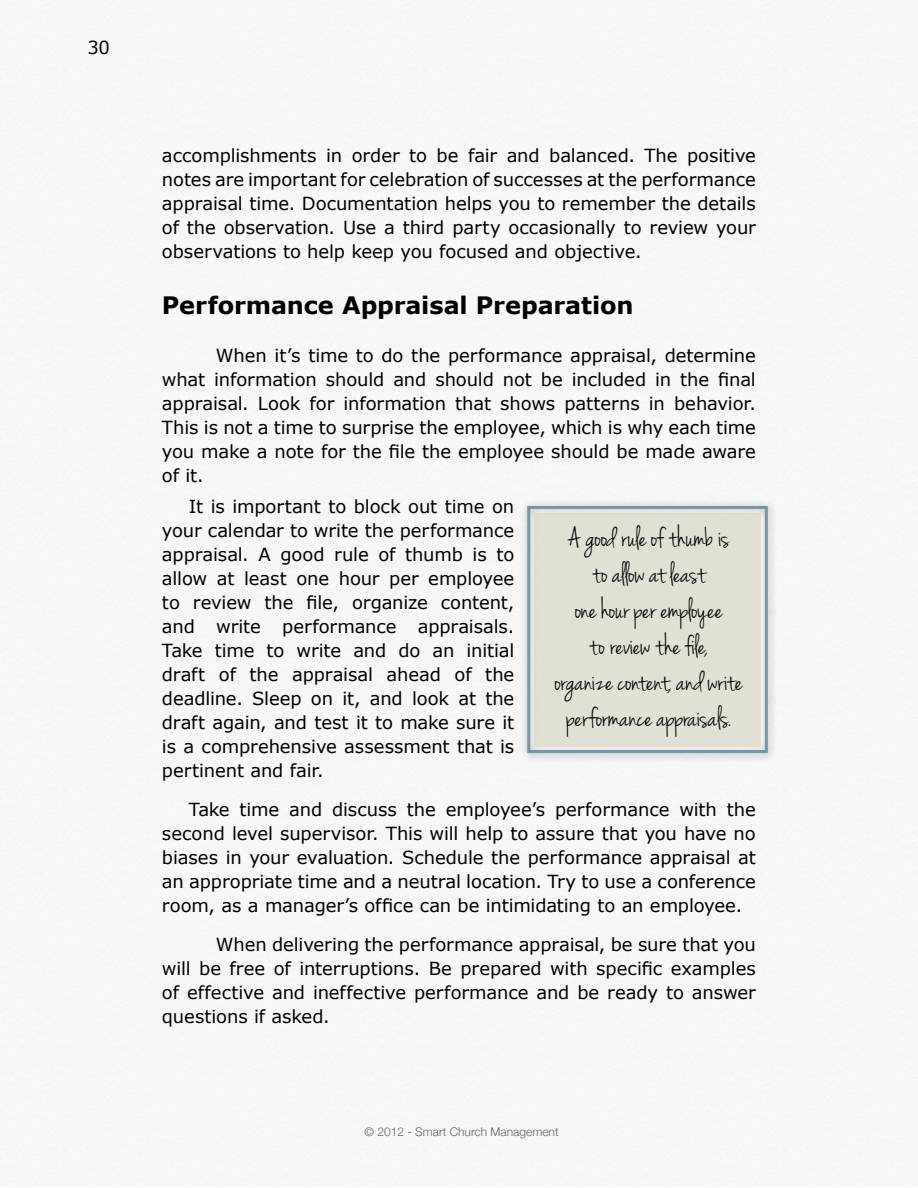
<style>
.page{position:relative;width:918px;height:1188px;background:#fff}
.page>*{position:absolute;margin:0;border:0;box-sizing:border-box;transform-origin:0 0}
.t1{font:30px/36px "Jenna Sue";color:#000;text-align:center}
.t2{font:700 24px "Verdana";letter-spacing:-.005em;color:#000}
.t3{font:18px/24px "Verdana";letter-spacing:-.005em;color:#000;text-align:justify}
.t4{font:300 12px "Helvetica Neue";color:#636466}
</style>
<div class="page">
<div style="left:0;top:0;width:918px;height:1187px;background:#f7f7f7"></div>
<div style="left:520px;top:499px;width:257px;height:263px;background:#e9e9e9"></div>
<div style="left:527px;top:506px;width:241px;height:247px;border:3px solid #7895a4"></div>
<div style="left:535px;top:513px;width:226px;height:234px;background:#e2e0d4"></div>
<p class="t3" style="left:87px;top:36px;width:24px">30</p>
<p class="t3" style="left:162px;top:144px;width:595px">accomplishments in order to be fair and balanced. The positive notes are important for celebration of successes at the performance appraisal time. Documentation helps you to remember the details of the observation. Use a third party occasionally to review your observations to help keep you focused and objective.</p>
<h2 class="t2" style="left:162px;top:288px;width:473px">Performance Appraisal Preparation</h2>
<p class="t3" style="left:162px;top:343px;width:595px;text-indent:54px">When it’s time to do the performance appraisal, determine what information should and should not be included in the final appraisal. Look for information that shows patterns in behavior.<br>This is not a time to surprise the employee, which is why each time you make a note for the file the employee should be made aware of it.</p>
<p class="t3" style="left:162px;top:495px;width:354px;text-indent:27px">It is important to block out time on your calendar to write the performance appraisal. A good rule of thumb is to allow at least one hour per employee to review the file, organize content, and write performance appraisals.<br>Take time to write and do an initial draft of the appraisal ahead of the deadline. Sleep on it, and look at the draft again, and test it to make sure it is a comprehensive assessment that is pertinent and fair.</p>
<p class="t3" style="left:162px;top:798px;width:595px;text-indent:27px">Take time and discuss the employee’s performance with the second level supervisor. This will help to assure that you have no biases in your evaluation. Schedule the performance appraisal at an appropriate time and a neutral location. Try to use a conference room, as a manager’s office can be intimidating to an employee.</p>
<p class="t3" style="left:162px;top:933px;width:595px;text-indent:54px">When delivering the performance appraisal, be sure that you will be free of interruptions. Be prepared with specific examples of effective and ineffective performance and be ready to answer questions if asked.</p>
<h1 class="t1" style="left:555px;top:521px;width:189px">A good rule of thumb is<br>to allow at least<br>one hour per employee<br>to review the file,<br>organize content, and write performance appraisals.</h1>
<p class="t4" style="left:365px;top:1122px;width:196px">© 2012 - Smart Church Management</p>
</div>
